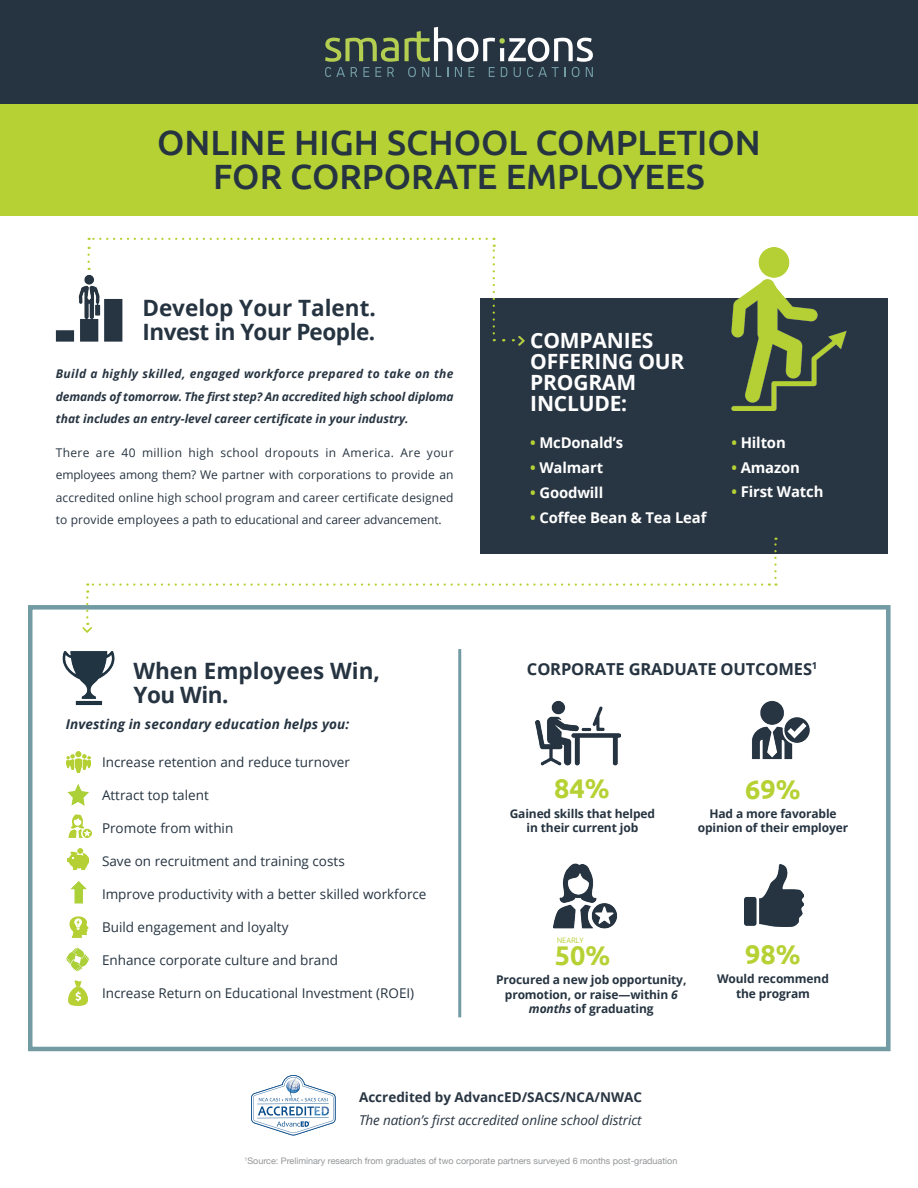
<style>
.page{position:relative;width:918px;height:1188px;background:#fff}
.page>*{position:absolute;margin:0;border:0;box-sizing:border-box;transform-origin:0 0}
.t1{font:500 35.1px "Ubuntu";color:#263441}
.t2{font:700 27px "Ubuntu";color:#b6d134}
.t3{font:700 22.5px "Open Sans";color:#263441}
.t4{font:700 22.5px "Open Sans";letter-spacing:-.02em;color:#263441}
.t5{font:700 21px "Open Sans";letter-spacing:-.01em;color:#fff}
.t6{font:700 16.5px "Open Sans";letter-spacing:-.01em;color:#263441}
.t7{font:700 14.85px "Open Sans";letter-spacing:-.01em;color:#fff}
.t8{font:13.5px "Open Sans";color:#263441}
.t9{font:italic 13.5px "Open Sans";letter-spacing:-.01em;color:#283542}
.t10{font:italic 700 13.5px "Open Sans";letter-spacing:.01em;color:#263441}
.t11{font:700 13.5px "Open Sans";color:#283542}
.t12{font:12px/22.5px "Open Sans";letter-spacing:.02em;color:#283542;text-align:justify}
.t13{font:700 12px/14.2px "Open Sans";letter-spacing:-.01em;color:#263441;text-align:center}
.t14{font:italic 700 12px/22.5px "Open Sans";color:#283542}
.t15{font:italic 700 12px "Open Sans";letter-spacing:.03em;color:#283542}
.t16{font:9px "Helvetica Neue";color:#939598}
.t17{font:7.5px "Open Sans";letter-spacing:-.01em;color:#b5d134}
.s1{color:#b5d134}
.s2{font-style:italic}
</style>
<div class="page">
<div style="left:0;top:104px;width:918px;height:112px;background:#b5d134"></div>
<div style="left:0;top:0;width:918px;height:104px;background:#263441"></div>
<svg style="left:325px;top:38px;width:74px;height:39px"></svg>
<svg style="left:405px;top:27px;width:188px;height:50px"></svg>
<div style="left:481px;top:298px;width:407px;height:256px;background:#283542"></div>
<svg style="left:89px;top:238px;width:398px;height:2px"></svg>
<svg style="left:87px;top:247px;width:3px;height:15px"></svg>
<svg style="left:493px;top:238px;width:2px;height:95px"></svg>
<svg style="left:769px;top:538px;width:8px;height:48px"></svg>
<svg style="left:503px;top:336px;width:22px;height:10px"></svg>
<img style="left:55px;top:275px;width:68px;height:67px">
<svg style="left:251px;top:1075px;width:85px;height:60px"></svg>
<div style="left:28px;top:605px;width:863px;height:446px;border:4px solid #729ba4"></div>
<img style="left:67px;top:784px;width:22px;height:22px">
<img style="left:68px;top:849px;width:20px;height:20px">
<img style="left:70px;top:881px;width:17px;height:23px">
<img style="left:66px;top:751px;width:25px;height:22px">
<img style="left:69px;top:916px;width:20px;height:22px">
<img style="left:66px;top:947px;width:24px;height:24px">
<img style="left:68px;top:980px;width:20px;height:26px">
<img style="left:68px;top:814px;width:24px;height:24px">
<img style="left:62px;top:651px;width:53px;height:55px">
<hr style="left:458px;top:649px;width:3px;height:368px;background:#729ba4">
<img style="left:731px;top:248px;width:116px;height:163px">
<svg style="left:86px;top:583px;width:676px;height:34px"></svg>
<svg style="left:82px;top:623px;width:10px;height:10px"></svg>
<img style="left:745px;top:865px;width:59px;height:62px">
<img style="left:752px;top:701px;width:58px;height:59px">
<img style="left:553px;top:863px;width:64px;height:65px">
<img style="left:536px;top:700px;width:85px;height:66px">
<p class="t1" style="left:157px;top:120px;width:605px">ONLINE HIGH SCHOOL COMPLETION</p>
<p class="t1" style="left:213px;top:155px;width:493px">FOR CORPORATE EMPLOYEES</p>
<p class="t3" style="left:142px;top:292px;width:235px">Develop Your Talent.</p>
<p class="t4" style="left:142px;top:316px;width:235px">Invest in Your People.</p>
<p class="t15" style="left:56px;top:366px;width:399px">Build a highly skilled, engaged workforce prepared to take on the</p>
<p class="t14" style="left:56px;top:385px;width:399px">demands of tomorrow. The first step? An accredited high school diploma that includes an entry-level career certificate in your industry.</p>
<p class="t12" style="left:56px;top:441px;width:399px">There are 40 million high school dropouts in America. Are your</p>
<p class="t12" style="left:56px;top:463px;width:399px">employees among them? We partner with corporations to provide an accredited online high school program and career certificate designed to provide employees a path to educational and career advancement.</p>
<p class="t5" style="left:530px;top:325px;width:125px">COMPANIES</p>
<p class="t5" style="left:530px;top:346px;width:156px">OFFERING OUR</p>
<p class="t5" style="left:530px;top:367px;width:107px">PROGRAM</p>
<p class="t5" style="left:530px;top:388px;width:98px">INCLUDE:</p>
<p class="t7" style="left:530px;top:432px;width:94px"><span class="s1">•</span> McDonald’s</p>
<p class="t7" style="left:530px;top:457px;width:74px"><span class="s1">•</span> Walmart</p>
<p class="t7" style="left:530px;top:482px;width:74px"><span class="s1">•</span> Goodwill</p>
<p class="t7" style="left:530px;top:507px;width:178px"><span class="s1">•</span> Coffee Bean &amp; Tea Leaf</p>
<p class="t7" style="left:732px;top:432px;width:56px"><span class="s1">•</span> Hilton</p>
<p class="t7" style="left:732px;top:457px;width:70px"><span class="s1">•</span> Amazon</p>
<p class="t7" style="left:732px;top:481px;width:93px"><span class="s1">•</span> First Watch</p>
<p class="t3" style="left:133px;top:655px;width:248px">When Employees Win,</p>
<p class="t3" style="left:133px;top:679px;width:97px">You Win.</p>
<p class="t10" style="left:66px;top:715px;width:285px">Investing in secondary education helps you:</p>
<p class="t8" style="left:102px;top:753px;width:250px">Increase retention and reduce turnover</p>
<p class="t8" style="left:102px;top:786px;width:108px">Attract top talent</p>
<p class="t8" style="left:102px;top:819px;width:133px">Promote from within</p>
<p class="t8" style="left:102px;top:852px;width:244px">Save on recruitment and training costs</p>
<p class="t8" style="left:102px;top:885px;width:326px">Improve productivity with a better skilled workforce</p>
<p class="t8" style="left:102px;top:918px;width:188px">Build engagement and loyalty</p>
<p class="t8" style="left:102px;top:951px;width:237px">Enhance corporate culture and brand</p>
<p class="t8" style="left:102px;top:984px;width:314px">Increase Return on Educational Investment (ROEI)</p>
<p class="t6" style="left:527px;top:657px;width:292px">CORPORATE GRADUATE OUTCOMES<sup>1</sup></p>
<p class="t2" style="left:554px;top:772px;width:57px">84%</p>
<p class="t13" style="left:510px;top:806px;width:147px">Gained skills that helped</p>
<p class="t13" style="left:527px;top:820px;width:113px">in their current job</p>
<p class="t2" style="left:745px;top:773px;width:57px">69%</p>
<p class="t13" style="left:709px;top:806px;width:129px">Had a more favorable</p>
<p class="t13" style="left:698px;top:821px;width:152px">opinion of their employer</p>
<p class="t17" style="left:557px;top:935px;width:28px">NEARLY</p>
<p class="t2" style="left:555px;top:939px;width:57px">50%</p>
<p class="t13" style="left:496px;top:972px;width:192px">Procured a new job opportunity, promotion, or raise—within <span class="s2">6 months</span> of graduating</p>
<p class="t2" style="left:745px;top:938px;width:57px">98%</p>
<p class="t13" style="left:717px;top:972px;width:113px">Would recommend</p>
<p class="t13" style="left:736px;top:986px;width:75px">the program</p>
<p class="t11" style="left:359px;top:1088px;width:285px">Accredited by AdvancED/SACS/NCA/NWAC</p>
<p class="t9" style="left:359px;top:1111px;width:284px">The nation’s first accredited online school district</p>
<p class="t16" style="left:245px;top:1154px;width:434px"><sup>1</sup>Source: Preliminary research from graduates of two corporate partners surveyed 6 months post-graduation</p>
</div>
